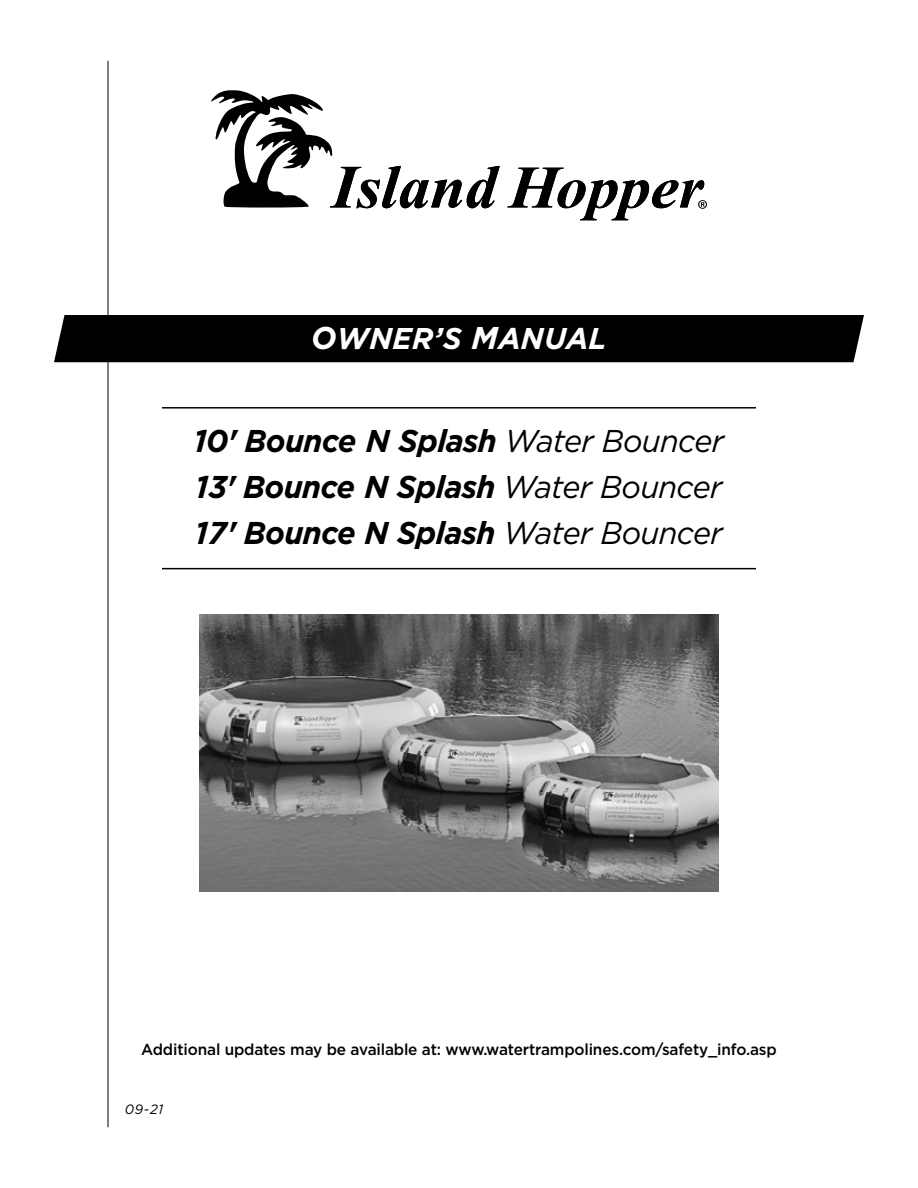
<style>
.page{position:relative;width:918px;height:1188px;background:#fff}
.page>*{position:absolute;margin:0;border:0;box-sizing:border-box;transform-origin:0 0}
.t1{font:italic 700 31.5px/46.5px "Gotham";letter-spacing:-.02em;color:#000;text-align:justify}
.t2{font:italic 700 30px "Gotham";letter-spacing:.01em;color:#fff}
.t3{font:500 15.9px "Gotham";letter-spacing:-.01em;color:#000}
.t4{font:italic 13.5px "Gotham";color:#000}
.s1{font-size:31.5px}
.s2{font-weight:400}
</style>
<div class="page">
<div style="left:54px;top:315px;width:810px;height:47px;background:#000"></div>
<hr style="left:162px;top:407px;width:594px;height:2px;background:#000">
<hr style="left:108px;top:61px;width:1px;height:1066px;background:#000">
<img style="left:199px;top:615px;width:520px;height:276px">
<hr style="left:162px;top:568px;width:594px;height:1px;background:#000">
<svg style="left:211px;top:90px;width:289px;height:118px"></svg>
<svg style="left:507px;top:168px;width:200px;height:52px"></svg>
<p class="t2" style="left:311px;top:325px;width:297px"><span class="s1">O</span>WNER’S <span class="s1">M</span>ANUAL</p>
<p class="t1" style="left:194px;top:419px;width:532px">10' Bounce N Splash <span class="s2">Water Bouncer </span>13' Bounce N Splash <span class="s2">Water Bouncer </span>17' Bounce N Splash <span class="s2">Water Bouncer</span></p>
<p class="t3" style="left:141px;top:1042px;width:637px">Additional updates may be available at: www.watertrampolines.com/safety_info.asp</p>
<p class="t4" style="left:125px;top:1103px;width:40px">09-21</p>
</div>
